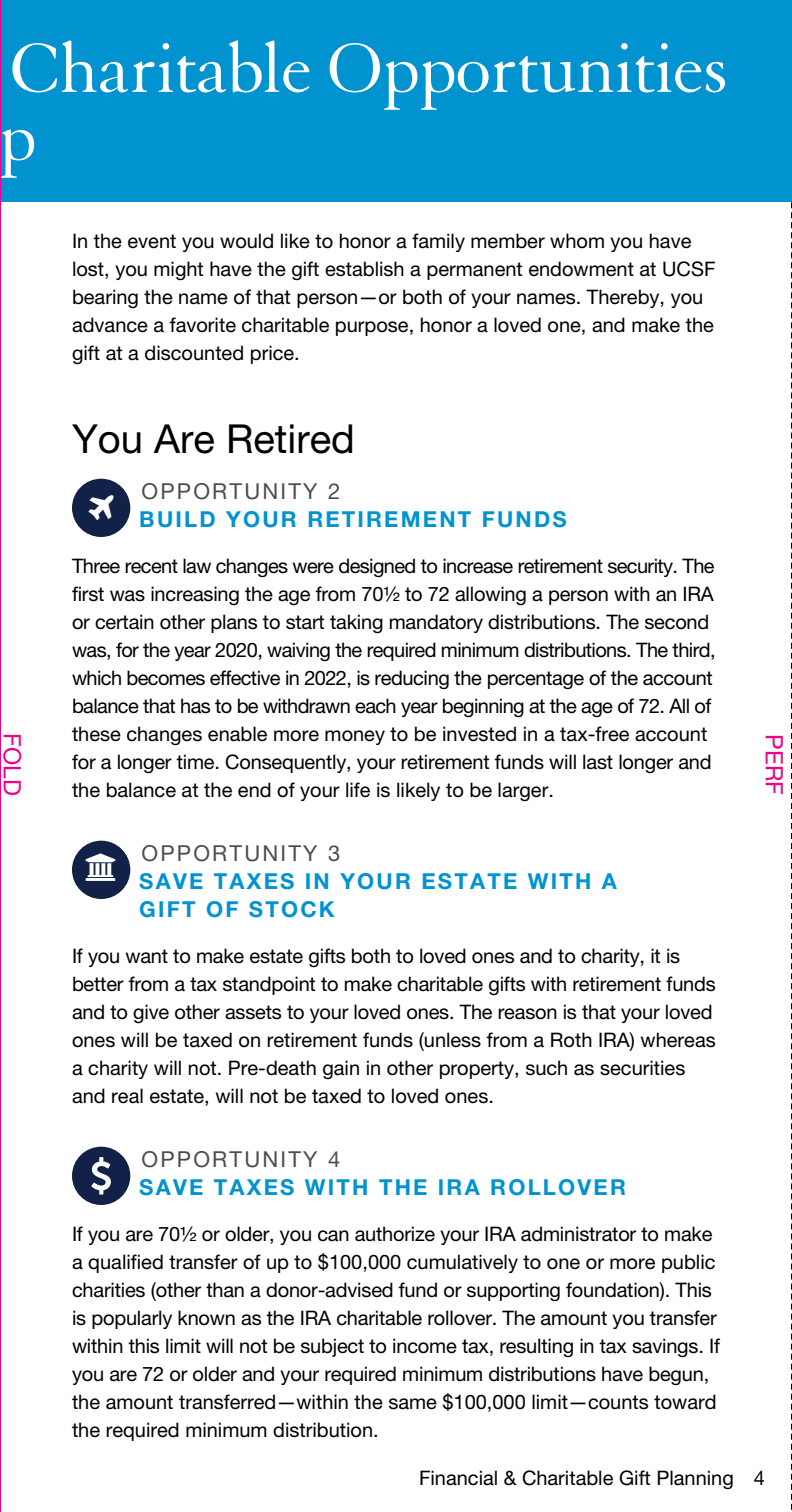
<style>
.page{position:relative;width:792px;height:1512px;background:#fff}
.page>*{position:absolute;margin:0;border:0;box-sizing:border-box;transform-origin:0 0}
.t1{font:76px/68px "Granjon";letter-spacing:-.015em;color:#fff}
.t2{font:40px "Helvetica Neue";color:#000}
.t3{font:24px "Helvetica Neue";color:#ec008c}
.t4{font:700 22px/28px "Helvetica Neue";letter-spacing:.1em;color:#0093d0}
.t5{font:22px "Helvetica Neue";letter-spacing:.1em;color:#4d4d4f}
.t6{font:20px/28px "Helvetica Neue";letter-spacing:-.01em;color:#000}
</style>
<div class="page">
<div style="left:72px;top:479px;width:58px;height:58px;background:#122147;border-radius:50%"></div>
<div style="left:72px;top:841px;width:58px;height:58px;background:#122147;border-radius:50%"></div>
<div style="left:72px;top:1147px;width:58px;height:58px;background:#122147;border-radius:50%"></div>
<svg style="left:91px;top:1157px;width:20px;height:38px"></svg>
<svg style="left:791px;top:202px;width:1px;height:734px"></svg>
<div style="left:0;top:0;width:792px;height:202px;background:#0093d0"></div>
<hr style="left:791px;top:936px;width:1px;height:576px;background:#c2dff1">
<hr style="left:0;top:0;width:1px;height:1512px;background:#ec008c">
<h1 class="t1" style="left:-1px;top:36px;width:731px">Charitable Opportunities p</h1>
<p class="t6" style="left:72px;top:227px;width:645px">In the event you would like to honor a family member whom you have lost, you might have the gift establish a permanent endowment at UCSF bearing the name of that person—or both of your names. Thereby, you advance a favorite charitable purpose, honor a loved one, and make the gift at a discounted price.</p>
<h2 class="t2" style="left:72px;top:415px;width:284px">You Are Retired</h2>
<p class="t5" style="left:142px;top:478px;width:200px">OPPORTUNITY 2</p>
<p class="t4" style="left:139px;top:505px;width:429px">BUILD YOUR RETIREMENT FUNDS</p>
<p class="t6" style="left:72px;top:552px;width:645px">Three recent law changes were designed to increase retirement security. The first was increasing the age from 70½ to 72 allowing a person with an IRA or certain other plans to start taking mandatory distributions. The second was, for the year 2020, waiving the required minimum distributions. The third, which becomes effective in 2022, is reducing the percentage of the account balance that has to be withdrawn each year beginning at the age of 72. All of these changes enable more money to be invested in a tax-free account for a longer time. Consequently, your retirement funds will last longer and the balance at the end of your life is likely to be larger.</p>
<p class="t3" style="left:27px;top:733px;width:64px;rotate:90deg">FOLD</p>
<p class="t3" style="left:789px;top:734px;width:62px;rotate:90deg">PERF</p>
<p class="t5" style="left:142px;top:840px;width:200px">OPPORTUNITY 3</p>
<p class="t4" style="left:139px;top:867px;width:479px">SAVE TAXES IN YOUR ESTATE WITH A<br>GIFT OF STOCK</p>
<p class="t6" style="left:72px;top:942px;width:645px">If you want to make estate gifts both to loved ones and to charity, it is better from a tax standpoint to make charitable gifts with retirement funds and to give other assets to your loved ones. The reason is that your loved ones will be taxed on retirement funds (unless from a Roth IRA) whereas a charity will not. Pre-death gain in other property, such as securities and real estate, will not be taxed to loved ones.</p>
<p class="t5" style="left:142px;top:1146px;width:200px">OPPORTUNITY 4</p>
<p class="t4" style="left:139px;top:1173px;width:488px">SAVE TAXES WITH THE IRA ROLLOVER</p>
<p class="t6" style="left:72px;top:1220px;width:650px">If you are 70½ or older, you can authorize your IRA administrator to make a qualified transfer of up to $100,000 cumulatively to one or more public charities (other than a donor-advised fund or supporting foundation). This is popularly known as the IRA charitable rollover. The amount you transfer within this limit will not be subject to income tax, resulting in tax savings. If you are 72 or older and your required minimum distributions have begun, the amount transferred—within the same $100,000 limit—counts toward the required minimum distribution.</p>
<p class="t6" style="left:419px;top:1464px;width:347px">Financial &amp; Charitable Gift Planning 4</p>
</div>
